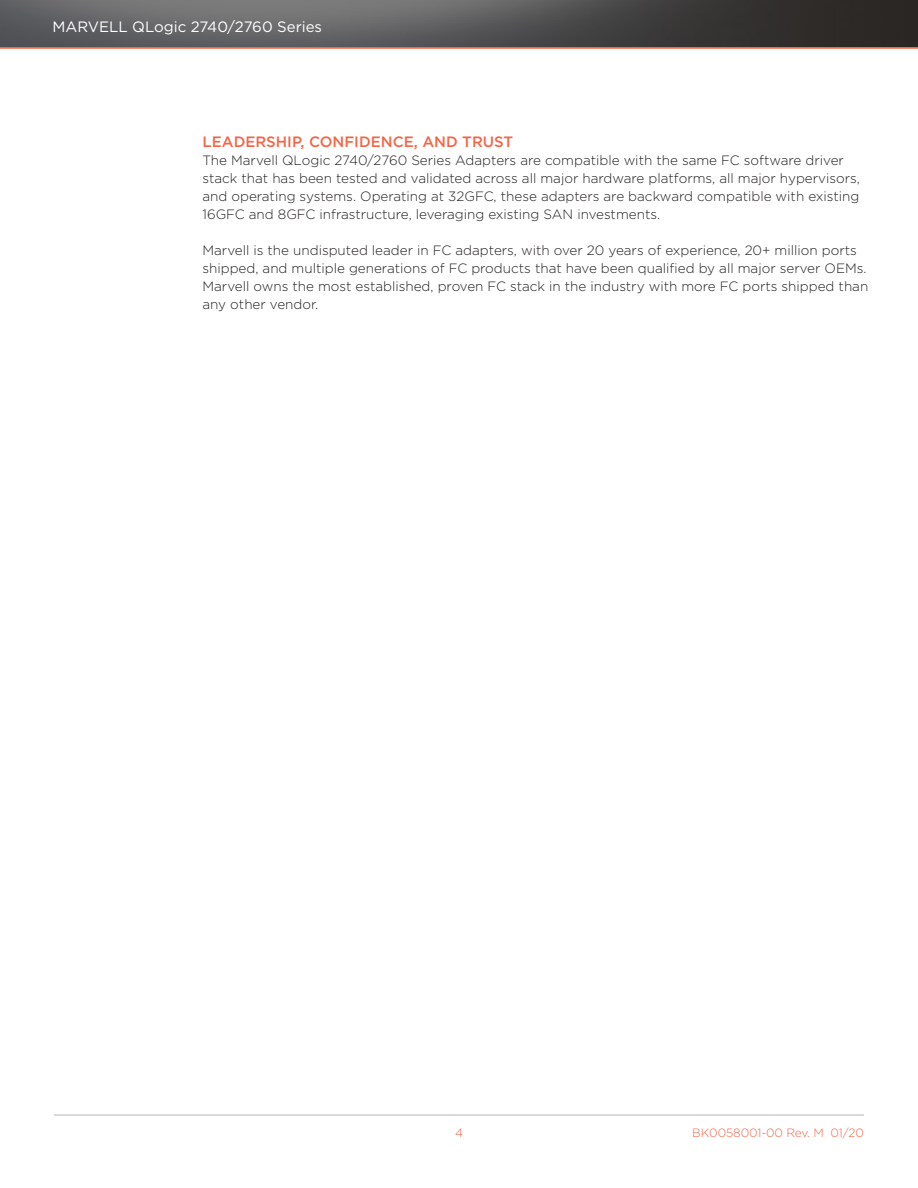
<style>
.page{position:relative;width:918px;height:1188px;background:#fff}
.page>*{position:absolute;margin:0;border:0;box-sizing:border-box;transform-origin:0 0}
.B1H_Body1Header{font:500 15px "Gotham";color:#f26648}
.t1{font:15px "Gotham";color:#fff}
.B1_Body1{font:300 13.5px/18px "Gotham";color:#231f20}
.t2{font:300 12px "Gotham";letter-spacing:-.01em;color:#f26648}
</style>
<div class="page">
<hr style="left:0;top:46px;width:918px;height:3px;background:#f26648">
<img style="left:0;top:0;width:918px;height:46px">
<hr style="left:54px;top:1115px;width:810px;height:1px;background:#b2b3b7">
<p class="t1" style="left:52px;top:17px;width:271px">MARVELL QLogic 2740/2760 Series</p>
<p class="B1H_Body1Header" style="left:202px;top:132px;width:312px">LEADERSHIP, CONFIDENCE, AND TRUST</p>
<p class="B1_Body1" style="left:202px;top:151px;width:659px">The Marvell QLogic 2740/2760 Series Adapters are compatible with the same FC software driver stack that has been tested and validated across all major hardware platforms, all major hypervisors, and operating systems. Operating at 32GFC, these adapters are backward compatible with existing 16GFC and 8GFC infrastructure, leveraging existing SAN investments.</p>
<p class="B1_Body1" style="left:202px;top:241px;width:667px">Marvell is the undisputed leader in FC adapters, with over 20 years of experience, 20+ million ports shipped, and multiple generations of FC products that have been qualified by all major server OEMs.<br>Marvell owns the most established, proven FC stack in the industry with more FC ports shipped than any other vendor.</p>
<p class="t2" style="left:455px;top:1125px;width:9px">4</p>
<p class="t2" style="left:692px;top:1125px;width:173px">BK0058001-00 Rev. M 01/20</p>
</div>
